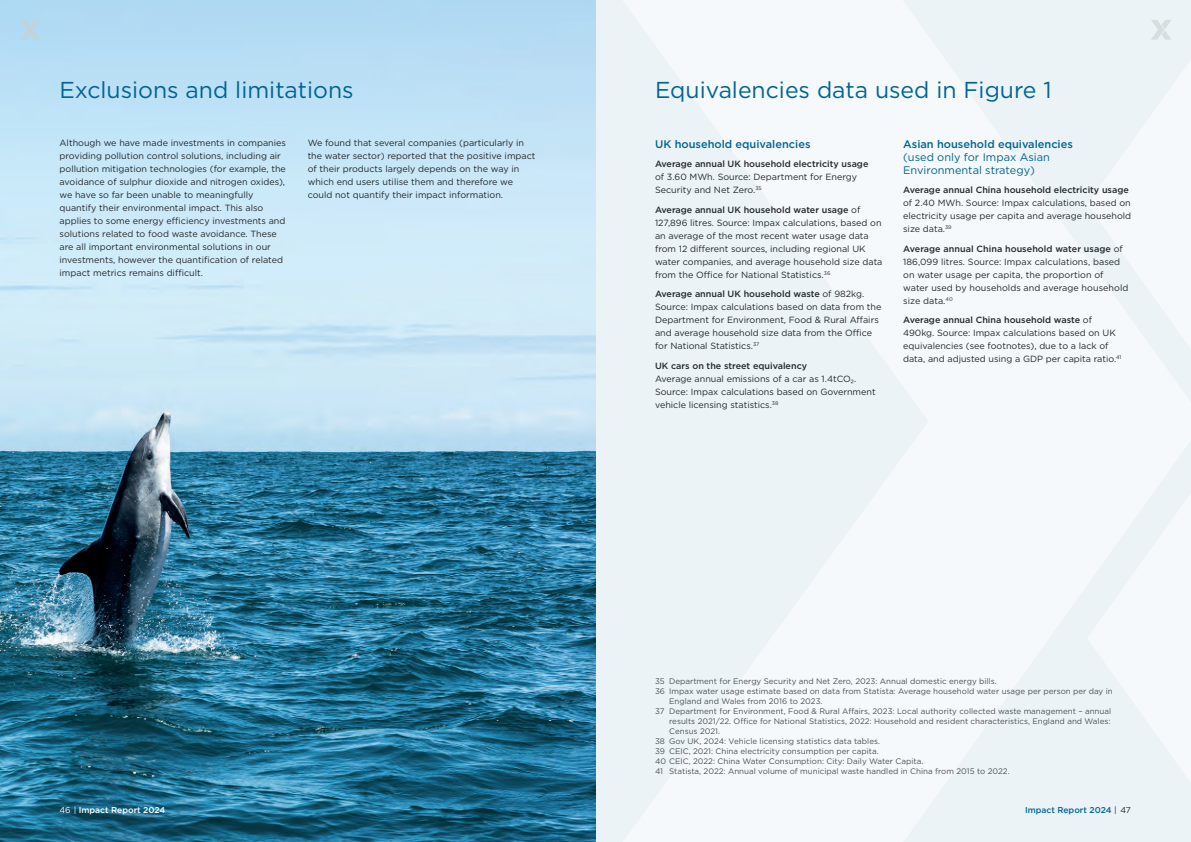
<style>
.page{position:relative;width:1191px;height:842px;background:#fff}
.page>*{position:absolute;margin:0;border:0;box-sizing:border-box;transform-origin:0 0}
.t1{font:23px "Gotham";color:#006494}
.t2{font:500 11px "Gotham";color:#006494}
.t3{font:11px/13px "Gotham";color:#006494}
.t4{font:9px/13px "Gotham";color:#23272a}
.t5{font:500 9px "Gotham";color:#23272a}
.t6{font:500 8.5px "Gotham";color:#fff}
.t7{font:500 8.5px "Gotham";color:#006494}
.t8{font:8px "Gotham";color:#4d5154}
.s1{font-weight:500}
.s2{font-weight:400}
.s3{font-weight:400;color:#23272a}
</style>
<div class="page">
<div style="left:595px;top:0;width:596px;height:842px;background:#f5f9fb"></div>
<img style="left:0;top:0;width:595px;height:842px">
<svg style="left:1151px;top:20px;width:20px;height:20px"></svg>
<svg style="left:20px;top:20px;width:21px;height:20px"></svg>
<h1 class="t1" style="left:60px;top:75px;width:296px">Exclusions and limitations</h1>
<p class="t4" style="left:60px;top:136px;width:228px">Although we have made investments in companies providing pollution control solutions, including air pollution mitigation technologies (for example, the avoidance of sulphur dioxide and nitrogen oxides), we have so far been unable to meaningfully quantify their environmental impact. This also applies to some energy efficiency investments and solutions related to food waste avoidance. These are all important environmental solutions in our investments, however the quantification of related impact metrics remains difficult.</p>
<p class="t4" style="left:308px;top:136px;width:229px">We found that several companies (particularly in the water sector) reported that the positive impact of their products largely depends on the way in which end users utilise them and therefore we could not quantify their impact information.</p>
<h1 class="t1" style="left:655px;top:75px;width:398px">Equivalencies data used in Figure 1</h1>
<p class="t2" style="left:655px;top:137px;width:157px">UK household equivalencies</p>
<p class="t5" style="left:655px;top:158px;width:215px">Average annual UK household electricity usage</p>
<p class="t4" style="left:655px;top:170px;width:204px">of 3.60 MWh. Source: Department for Energy<br>Security and Net Zero.<sup>35</sup></p>
<p class="t4" style="left:655px;top:203px;width:229px"><span class="s1">Average annual UK household water usage</span> of 127,896 litres. Source: Impax calculations, based on an average of the most recent water usage data from 12 different sources, including regional UK water companies, and average household size data from the Office for National Statistics.<sup>36</sup></p>
<p class="t4" style="left:655px;top:287px;width:228px"><span class="s1">Average annual UK household waste</span> of 982kg.<br>Source: Impax calculations based on data from the Department for Environment, Food &amp; Rural Affairs and average household size data from the Office for National Statistics.<sup>37</sup></p>
<p class="t5" style="left:655px;top:360px;width:154px">UK cars on the street equivalency</p>
<p class="t4" style="left:655px;top:372px;width:222px">Average annual emissions of a car as 1.4tCO₂.<br>Source: Impax calculations based on Government vehicle licensing statistics.<sup>38</sup></p>
<p class="t2" style="left:903px;top:137px;width:171px">Asian household equivalencies</p>
<p class="t3" style="left:903px;top:150px;width:148px">(used only for Impax Asian<br>Environmental strategy)</p>
<p class="t5" style="left:903px;top:184px;width:227px">Average annual China household electricity usage</p>
<p class="t4" style="left:903px;top:196px;width:229px;text-align:justify">of 2.40 MWh. Source: Impax calculations, based on electricity usage per capita and average household size data.<sup>39</sup></p>
<p class="t4" style="left:903px;top:242px;width:227px"><span class="s1">Average annual China household water usage</span> of 186,099 litres. Source: Impax calculations, based on water usage per capita, the proportion of water used by households and average household size data.<sup>40</sup></p>
<p class="t4" style="left:903px;top:313px;width:220px"><span class="s1">Average annual China household waste</span> of 490kg. Source: Impax calculations based on UK equivalencies (see footnotes), due to a lack of data, and adjusted using a GDP per capita ratio.<sup>41</sup></p>
<p class="t8" style="left:655px;top:676px;width:343px">35 Department for Energy Security and Net Zero, 2023: Annual domestic energy bills.</p>
<p class="t8" style="left:655px;top:686px;width:459px">36 Impax water usage estimate based on data from Statista: Average household water usage per person per day in</p>
<p class="t8" style="left:669px;top:696px;width:155px">England and Wales from 2016 to 2023.</p>
<p class="t8" style="left:655px;top:706px;width:458px">37 Department for Environment, Food &amp; Rural Affairs, 2023: Local authority collected waste management – annual</p>
<p class="t8" style="left:669px;top:716px;width:443px">results 2021/22. Office for National Statistics, 2022: Household and resident characteristics, England and Wales:</p>
<p class="t8" style="left:669px;top:726px;width:52px">Census 2021.</p>
<p class="t8" style="left:655px;top:736px;width:226px">38 Gov UK, 2024: Vehicle licensing statistics data tables.</p>
<p class="t8" style="left:655px;top:746px;width:225px">39 CEIC, 2021: China electricity consumption per capita.</p>
<p class="t8" style="left:655px;top:756px;width:270px">40 CEIC, 2022: China Water Consumption: City: Daily Water Capita.</p>
<p class="t8" style="left:655px;top:766px;width:356px">41 Statista, 2022: Annual volume of municipal waste handled in China from 2015 to 2022.</p>
<p class="t6" style="left:60px;top:805px;width:107px"><span class="s2">46 |</span> Impact Report 2024</p>
<p class="t7" style="left:1025px;top:805px;width:107px">Impact Report 2024 <span class="s3">| 47</span></p>
</div>
